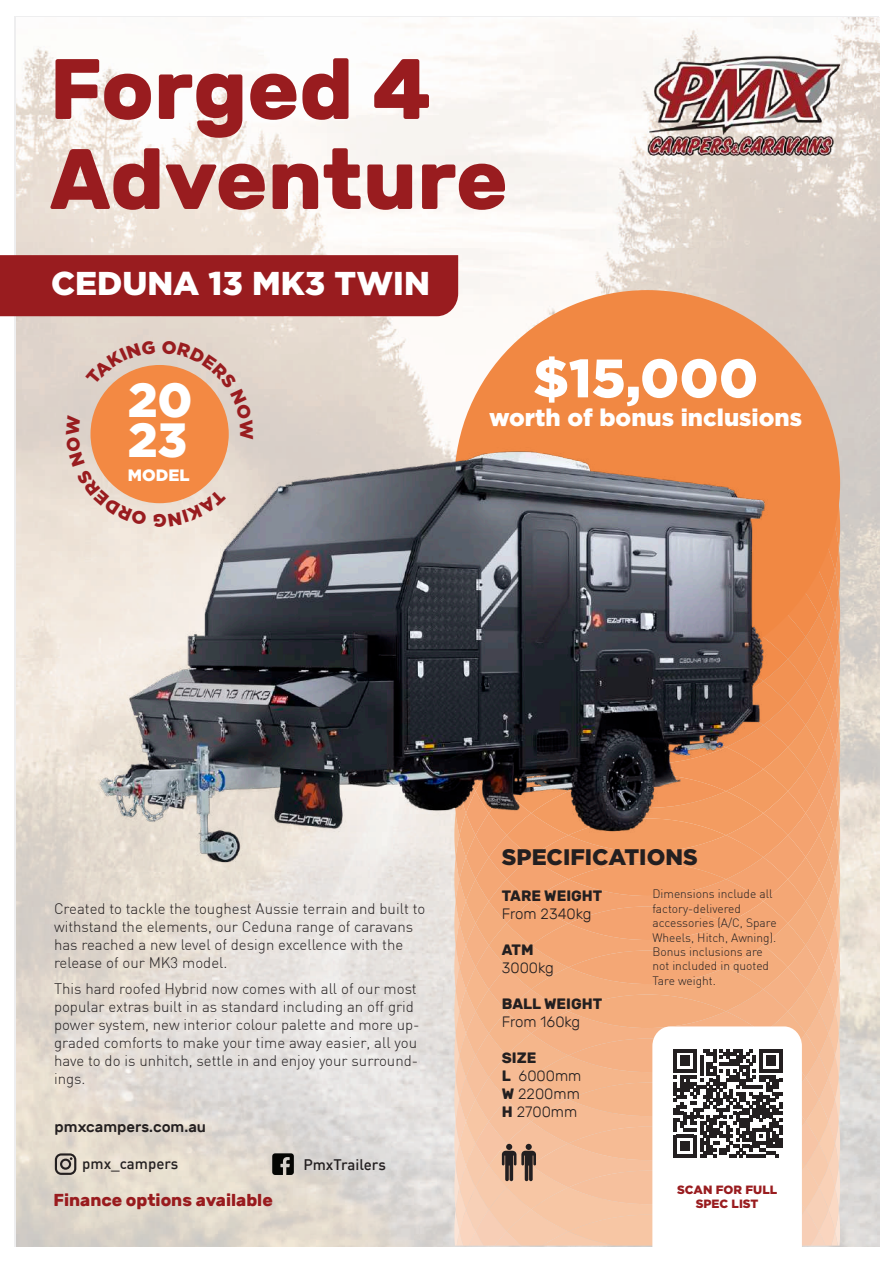
<style>
.page{position:relative;width:893px;height:1263px;background:#fff}
.page>*{position:absolute;margin:0;border:0;box-sizing:border-box;transform-origin:0 0}
.t1{font:700 85.5px/90px "Rubik";color:#991c1f}
.t2{font:900 54px "Gotham";color:#fff}
.t3{font:900 48px/40.5px "Gotham";color:#fff}
.t4{font:900 33px "Gotham";color:#fff}
.t5{font:900 24px "Gotham";color:#fff}
.t6{font:900 22.5px "Gotham";color:#231f20}
.t7{font:700 17.25px "Rubik";color:#991b1e}
.t8{font:900 16.5px "Gotham";color:#fff}
.t9{font:300 15px/18px "DIN";color:#231f20}
.t10{font:300 15px/18px "Rubik";color:#231f20}
.t11{font:700 15px "Rubik";color:#231f20}
.t12{font:500 15px "DIN";color:#231f20}
.t13{font:500 15px "Rubik";color:#231f20}
.t14{font:300 12px/14.4px "DIN";color:#231f20}
.t15{font:900 12px/14.4px "Gotham";color:#991c1f;text-align:center}
.s1{font-weight:700}
</style>
<div class="page">
<img style="left:16px;top:17px;width:863px;height:1229px">
<svg style="left:454px;top:334px;width:386px;height:176px"></svg>
<svg style="left:456px;top:378px;width:383px;height:132px;fill:#d7cdc7"></svg>
<div style="left:454px;top:290px;width:386px;height:386px;background:#f18843;border-radius:50%"></div>
<div style="left:0;top:255px;width:458px;height:61px;background:#991c1f"></div>
<div style="left:91px;top:365px;width:138px;height:138px;background:#f38943;border-radius:50%"></div>
<img style="left:53px;top:437px;width:712px;height:451px">
<svg style="left:55px;top:1153px;width:21px;height:22px"></svg>
<svg style="left:272px;top:1153px;width:22px;height:22px"></svg>
<img style="left:634px;top:48px;width:209px;height:114px">
<svg style="left:454px;top:510px;width:386px;height:737px;background:#bc9279"></svg>
<svg style="left:85px;top:340px;width:70px;height:45px"></svg>
<svg style="left:162px;top:340px;width:91px;height:100px"></svg>
<svg style="left:154px;top:489px;width:72px;height:38px"></svg>
<svg style="left:66px;top:416px;width:81px;height:110px"></svg>
<h1 class="t1" style="left:50px;top:45px;width:460px">Forged 4<br>Adventure</h1>
<h3 class="t4" style="left:51px;top:264px;width:380px">CEDUNA 13 MK3 TWIN</h3>
<h3 class="t3" style="left:128px;top:378px;width:66px">20<br>23</h3>
<p class="t8" style="left:128px;top:466px;width:63px">MODEL</p>
<h2 class="t2" style="left:533px;top:347px;width:227px">$15,000</h2>
<h3 class="t5" style="left:489px;top:404px;width:314px">worth of bonus inclusions</h3>
<p class="t9" style="left:54px;top:899px;width:373px">Created to tackle the toughest Aussie terrain and built to withstand the elements, our Ceduna range of caravans has reached a new level of design excellence with the release of our MK3 model.</p>
<p class="t9" style="left:54px;top:980px;width:367px">This hard roofed Hybrid now comes with all of our most popular extras built in as standard including an off grid power system, new interior colour palette and more up&shy;graded comforts to make your time away easier, all you have to do is unhitch, settle in and enjoy your surround&shy;ings.</p>
<p class="t13" style="left:55px;top:1118px;width:153px">pmxcampers.com.au</p>
<p class="t12" style="left:82px;top:1154px;width:98px">pmx_campers</p>
<p class="t7" style="left:53px;top:1189px;width:221px">Finance options available</p>
<p class="t12" style="left:303px;top:1155px;width:84px">PmxTrailers</p>
<h3 class="t6" style="left:502px;top:844px;width:197px">SPECIFICATIONS</h3>
<p class="t14" style="left:652px;top:887px;width:126px">Dimensions include all factory-delivered accessories (A/C, Spare<br>Wheels, Hitch, Awning).<br>Bonus inclusions are not included in quoted<br>Tare weight.</p>
<p class="t11" style="left:502px;top:887px;width:102px">TARE WEIGHT</p>
<p class="t10" style="left:502px;top:905px;width:91px">From 2340kg</p>
<p class="t11" style="left:502px;top:941px;width:33px">ATM</p>
<p class="t10" style="left:502px;top:959px;width:54px">3000kg</p>
<p class="t11" style="left:502px;top:995px;width:102px">BALL WEIGHT</p>
<p class="t10" style="left:502px;top:1013px;width:80px">From 160kg</p>
<p class="t10" style="left:502px;top:1049px;width:81px"><span class="s1">SIZE<br>L</span> 6000mm<br><span class="s1">W</span> 2200mm<br><span class="s1">H</span> 2700mm</p>
<p class="t15" style="left:677px;top:1182px;width:102px">SCAN FOR FULL<br>SPEC LIST</p>
</div>
